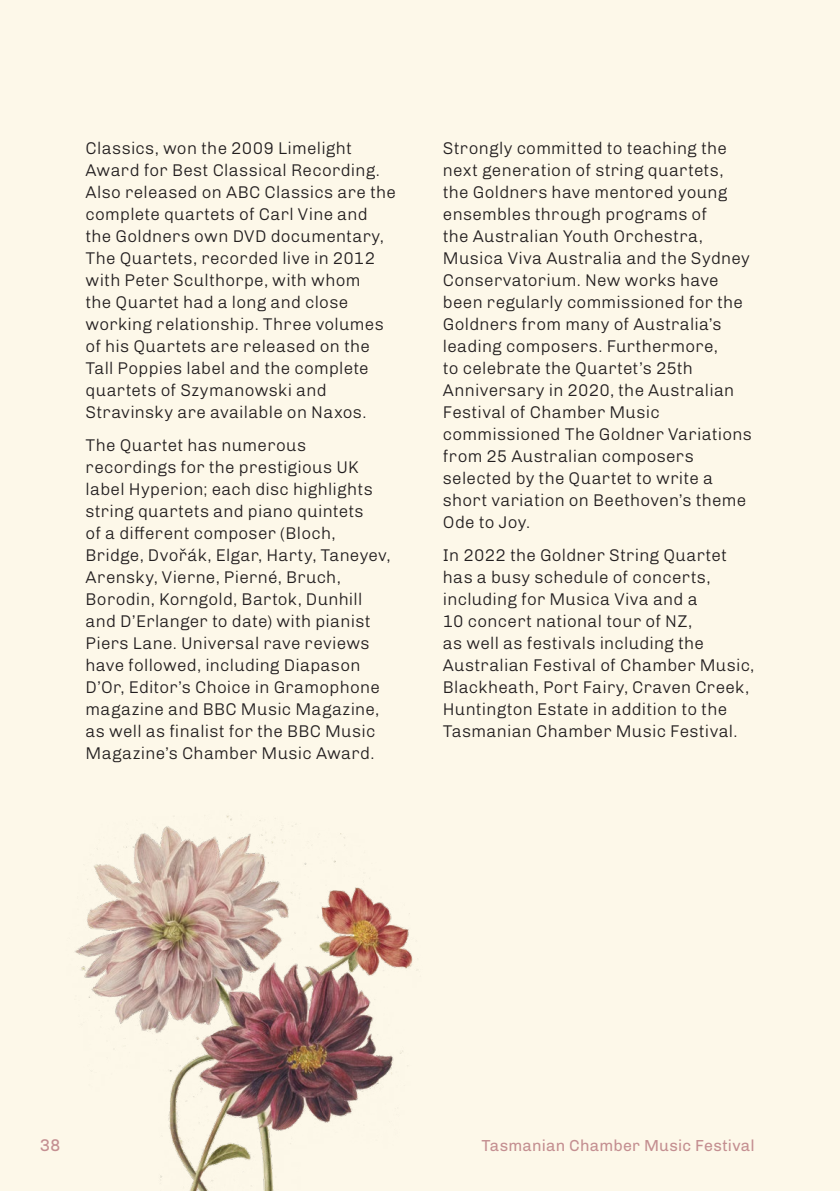
<style>
.page{position:relative;width:840px;height:1191px;background:#fff}
.page>*{position:absolute;margin:0;border:0;box-sizing:border-box;transform-origin:0 0}
.t1{font:300 17px/22px "Chivo";letter-spacing:.015em;color:#231f20}
.t2{font:17px "Chivo";color:#c48f91}
.t3{font:16px "Chivo";letter-spacing:.015em;color:#c48f91}
</style>
<div class="page">
<div style="left:0;top:0;width:839px;height:1191px;background:#fdf8e9"></div>
<img style="left:74px;top:815px;width:344px;height:376px">
<p class="t1" style="left:85px;top:136px;width:312px">Classics, won the 2009 Limelight Award for Best Classical Recording.<br>Also released on ABC Classics are the complete quartets of Carl Vine and the Goldners own DVD documentary, The Quartets, recorded live in 2012 with Peter Sculthorpe, with whom<br>the Quartet had a long and close working relationship. Three volumes of his Quartets are released on the Tall Poppies label and the complete quartets of Szymanowski and Stravinsky are available on Naxos.</p>
<p class="t1" style="left:85px;top:433px;width:306px">The Quartet has numerous recordings for the prestigious UK label Hyperion; each disc highlights string quartets and piano quintets<br>of a different composer (Bloch, Bridge, Dvořák, Elgar, Harty, Taneyev, Arensky, Vierne, Pierné, Bruch, Borodin, Korngold, Bartok, Dunhill and D’Erlanger to date) with pianist Piers Lane. Universal rave reviews have followed, including Diapason D’Or, Editor’s Choice in Gramophone magazine and BBC Music Magazine, as well as finalist for the BBC Music Magazine’s Chamber Music Award.</p>
<p class="t1" style="left:442px;top:136px;width:310px">Strongly committed to teaching the next generation of string quartets, the Goldners have mentored young ensembles through programs of<br>the Australian Youth Orchestra,<br>Musica Viva Australia and the Sydney<br>Conservatorium. New works have been regularly commissioned for the<br>Goldners from many of Australia’s leading composers. Furthermore,<br>to celebrate the Quartet’s 25th<br>Anniversary in 2020, the Australian<br>Festival of Chamber Music commissioned The Goldner Variations from 25 Australian composers selected by the Quartet to write a short variation on Beethoven’s theme<br>Ode to Joy.</p>
<p class="t1" style="left:442px;top:543px;width:313px">In 2022 the Goldner String Quartet has a busy schedule of concerts, including for Musica Viva and a<br>10 concert national tour of NZ,<br>as well as festivals including the Australian Festival of Chamber Music, Blackheath, Port Fairy, Craven Creek, Huntington Estate in addition to the Tasmanian Chamber Music Festival.</p>
<p class="t2" style="left:40px;top:1132px;width:22px">38</p>
<p class="t3" style="left:481px;top:1133px;width:274px">Tasmanian Chamber Music Festival</p>
</div>
